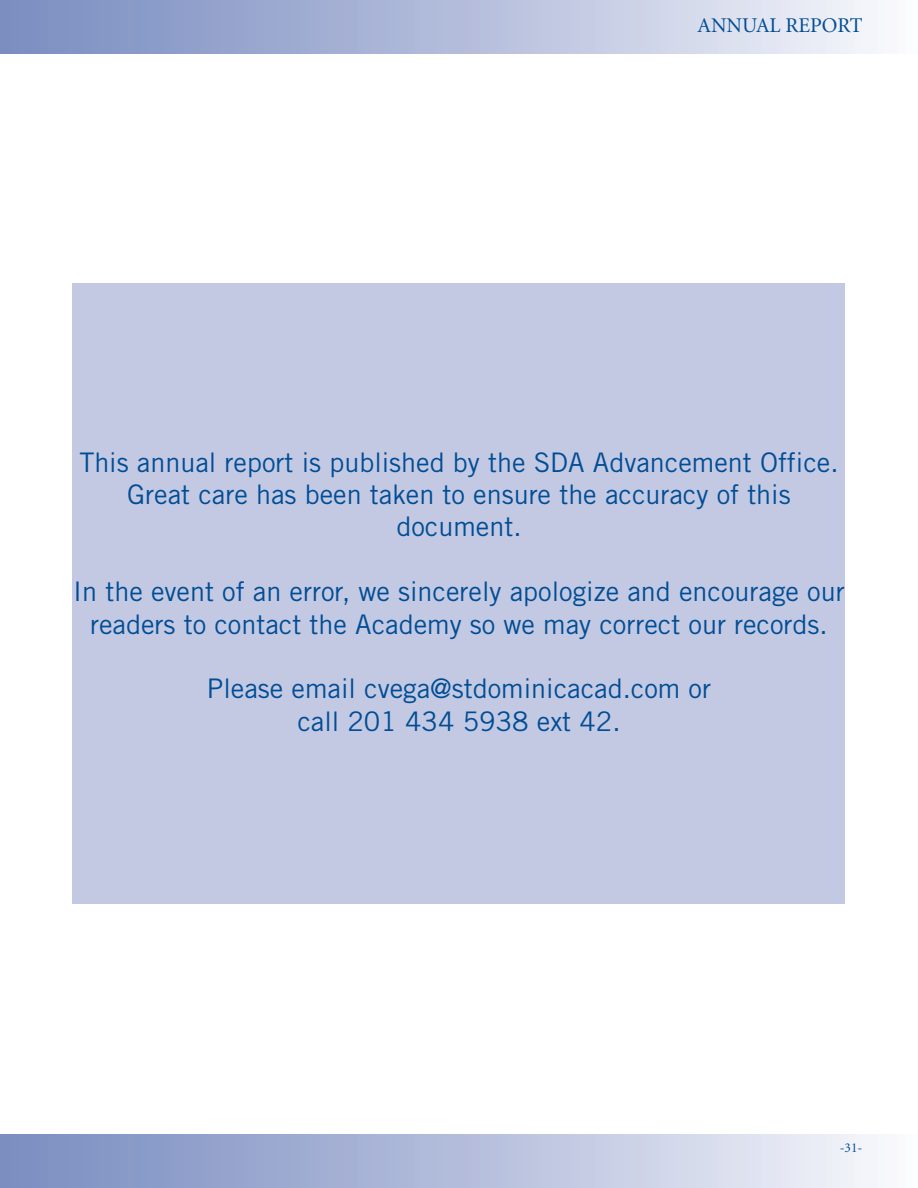
<style>
.page{position:relative;width:918px;height:1188px;background:#fff}
.page>*{position:absolute;margin:0;border:0;box-sizing:border-box;transform-origin:0 0}
.t1{font:27px/32.4px "Trade Gothic";color:#014d95;text-align:center}
.t2{font:21px "Minion";color:#014d95}
.t3{font:13.5px "Minion";color:#014d95}
</style>
<div class="page">
<div style="left:0;top:1134px;width:918px;height:54px;background:linear-gradient(to right,#7589be,#f6f7fb)"></div>
<div style="left:0;top:0;width:918px;height:54px;background:linear-gradient(to right,#7589be,#f6f7fb)"></div>
<div style="left:73px;top:284px;width:772px;height:620px;background:#c3c9e2"></div>
<p class="t2" style="left:697px;top:17px;width:167px">ANNUAL REPORT</p>
<p class="t1" style="left:79px;top:448px;width:761px">This annual report is published by the SDA Advancement Office.<br>Great care has been taken to ensure the accuracy of this document.</p>
<p class="t1" style="left:73px;top:578px;width:773px">In the event of an error, we sincerely apologize and encourage our readers to contact the Academy so we may correct our records.</p>
<p class="t1" style="left:207px;top:675px;width:506px">Please email cvega@stdominicacad.com or call 201 434 5938 ext 42.</p>
<p class="t3" style="left:840px;top:1143px;width:24px">-31-</p>
</div>
